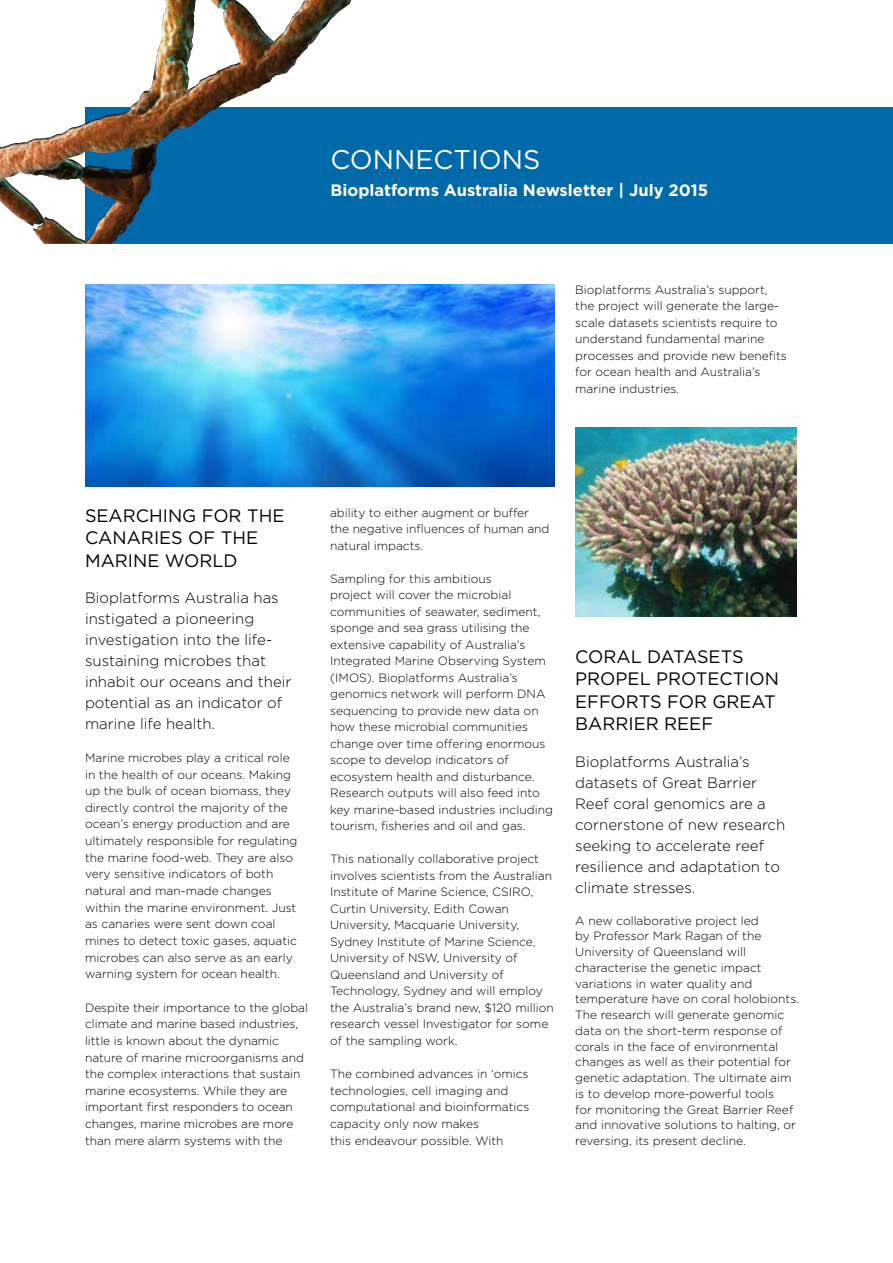
<style>
.page{position:relative;width:893px;height:1263px;background:#fff}
.page>*{position:absolute;margin:0;border:0;box-sizing:border-box;transform-origin:0 0}
.t1{font:27px "Gotham";color:#fff}
.t2{font:18px/22.5px "Gotham";color:#000}
.t3{font:700 16.5px "Gotham";color:#fff}
.t4{font:300 15px/21px "Gotham";color:#000}
.t5{font:300 12px/16.5px "Gotham";color:#000}
</style>
<div class="page">
<div style="left:85px;top:107px;width:808px;height:136px;background:#0069aa"></div>
<img style="left:50px;top:0;width:256px;height:138px">
<img style="left:575px;top:427px;width:221px;height:190px">
<img style="left:85px;top:284px;width:469px;height:202px">
<h1 class="t1" style="left:330px;top:142px;width:211px">CONNECTIONS</h1>
<h3 class="t3" style="left:330px;top:179px;width:379px">Bioplatforms Australia Newsletter | July 2015</h3>
<p class="t5" style="left:575px;top:281px;width:213px">Bioplatforms Australia’s support, the project will generate the large&shy;scale datasets scientists require to understand fundamental marine processes and provide new benefits for ocean health and Australia’s marine industries.</p>
<h2 class="t2" style="left:85px;top:504px;width:201px">SEARCHING FOR THE<br>CANARIES OF THE<br>MARINE WORLD</h2>
<p class="t4" style="left:85px;top:587px;width:208px">Bioplatforms Australia has instigated a pioneering investigation into the life&shy;sustaining microbes that inhabit our oceans and their potential as an indicator of marine life health.</p>
<p class="t5" style="left:85px;top:749px;width:214px">Marine microbes play a critical role in the health of our oceans. Making up the bulk of ocean biomass, they directly control the majority of the ocean’s energy production and are ultimately responsible for regulating the marine food-web. They are also very sensitive indicators of both natural and man-made changes within the marine environment. Just as canaries were sent down coal mines to detect toxic gases, aquatic microbes can also serve as an early warning system for ocean health.</p>
<p class="t5" style="left:85px;top:999px;width:224px">Despite their importance to the global climate and marine based industries, little is known about the dynamic nature of marine microorganisms and the complex interactions that sustain marine ecosystems. While they are important first responders to ocean changes, marine microbes are more than mere alarm systems with the</p>
<p class="t5" style="left:330px;top:504px;width:221px">ability to either augment or buffer the negative influences of human and natural impacts.</p>
<p class="t5" style="left:330px;top:570px;width:224px">Sampling for this ambitious<br>project will cover the microbial communities of seawater, sediment, sponge and sea grass utilising the extensive capability of Australia’s Integrated Marine Observing System (IMOS). Bioplatforms Australia’s genomics network will perform DNA sequencing to provide new data on how these microbial communities change over time offering enormous scope to develop indicators of ecosystem health and disturbance.<br>Research outputs will also feed into key marine-based industries including tourism, fisheries and oil and gas.</p>
<p class="t5" style="left:330px;top:850px;width:225px">This nationally collaborative project involves scientists from the Australian Institute of Marine Science, CSIRO, Curtin University, Edith Cowan University, Macquarie University, Sydney Institute of Marine Science, University of NSW, University of Queensland and University of Technology, Sydney and will employ the Australia’s brand new, $120 million research vessel Investigator for some of the sampling work.</p>
<p class="t5" style="left:330px;top:1065px;width:201px">The combined advances in ‘omics technologies, cell imaging and computational and bioinformatics capacity only now makes<br>this endeavour possible. With</p>
<h2 class="t2" style="left:575px;top:645px;width:205px">CORAL DATASETS<br>PROPEL PROTECTION<br>EFFORTS FOR GREAT<br>BARRIER REEF</h2>
<p class="t4" style="left:575px;top:751px;width:212px">Bioplatforms Australia’s datasets of Great Barrier<br>Reef coral genomics are a cornerstone of new research seeking to accelerate reef resilience and adaptation to climate stresses.</p>
<p class="t5" style="left:575px;top:912px;width:225px;line-height:15.8px">A new collaborative project led<br>by Professor Mark Ragan of the University of Queensland will characterise the genetic impact variations in water quality and temperature have on coral holobionts.<br>The research will generate genomic data on the short-term response of corals in the face of environmental changes as well as their potential for genetic adaptation. The ultimate aim is to develop more-powerful tools<br>for monitoring the Great Barrier Reef and innovative solutions to halting, or reversing, its present decline.</p>
</div>
